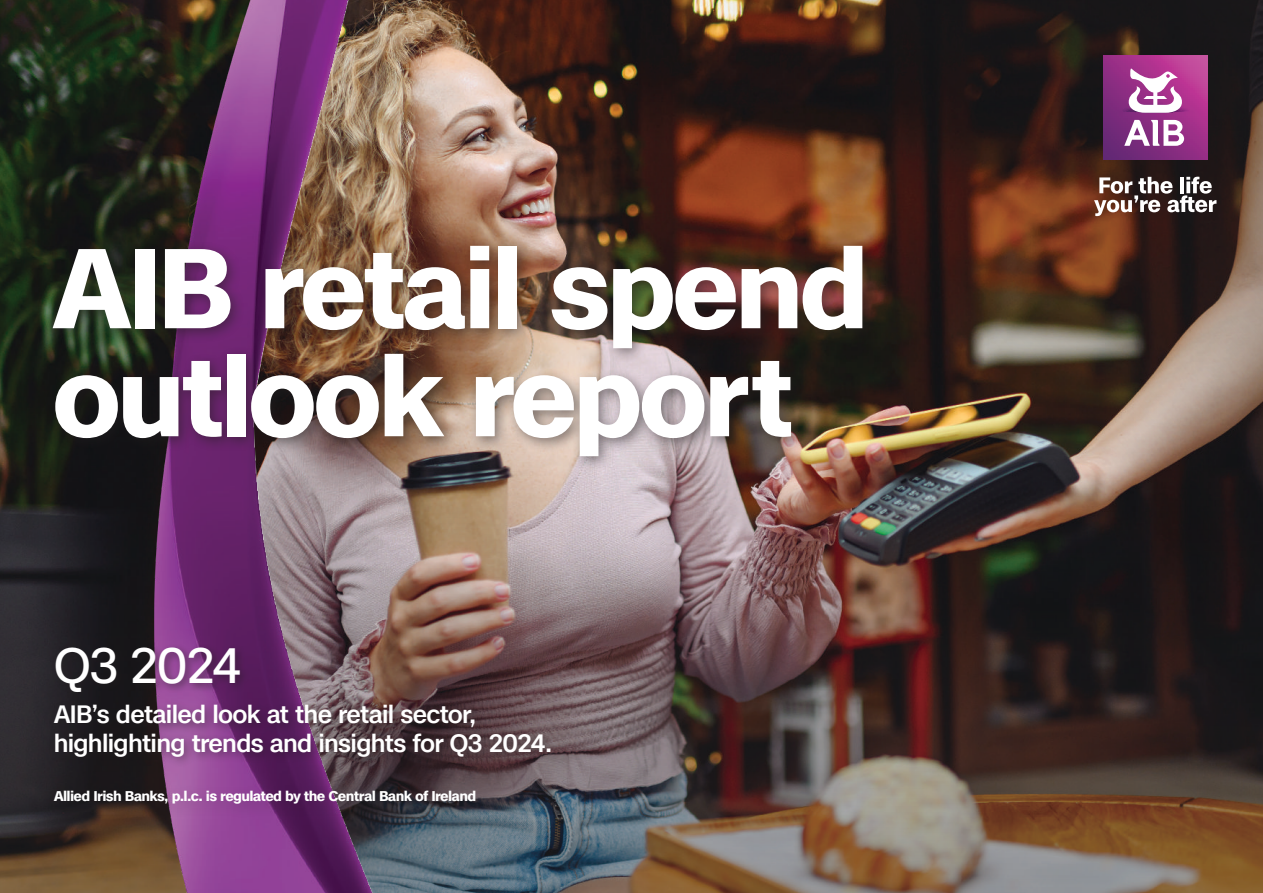
<style>
.page{position:relative;width:1263px;height:893px;background:#fff}
.page>*{position:absolute;margin:0;border:0;box-sizing:border-box;transform-origin:0 0}
.t1{font:700 108px/108px "AIB Case";color:#fff}
.t2{font:47.4px "AIB Case";letter-spacing:-.01em;color:#fff}
.t3{font:500 24px/28.5px "AIB Case";color:#fff}
.t4{font:700 13.5px "AIB Case";color:#fff}
</style>
<div class="page">
<img style="left:0;top:0;width:131px;height:446px">
<img style="left:410px;top:0;width:853px;height:446px">
<img style="left:0;top:446px;width:1263px;height:447px">
<img style="left:131px;top:0;width:279px;height:893px">
<div style="left:46px;top:782px;width:446px;height:38px;background:#231f20;opacity:.2"></div>
<div style="left:46px;top:238px;width:832px;height:233px;background:#231f20;opacity:.5"></div>
<div style="left:51px;top:643px;width:199px;height:59px;background:#231f20;opacity:.5"></div>
<div style="left:49px;top:699px;width:513px;height:69px;background:#231f20;opacity:.5"></div>
<svg style="left:1094px;top:177px;width:122px;height:39px"></svg>
<svg style="left:1103px;top:55px;width:104px;height:105px"></svg>
<h1 class="t1" style="left:54px;top:231px;width:814px">AIB retail spend outlook report</h1>
<h2 class="t2" style="left:54px;top:630px;width:189px">Q3 2024</h2>
<p class="t3" style="left:54px;top:700px;width:499px">AIB’s detailed look at the retail sector, highlighting trends and insights for Q3 2024.</p>
<p class="t4" style="left:54px;top:786px;width:423px">Allied Irish Banks, p.l.c. is regulated by the Central Bank of Ireland</p>
</div>
